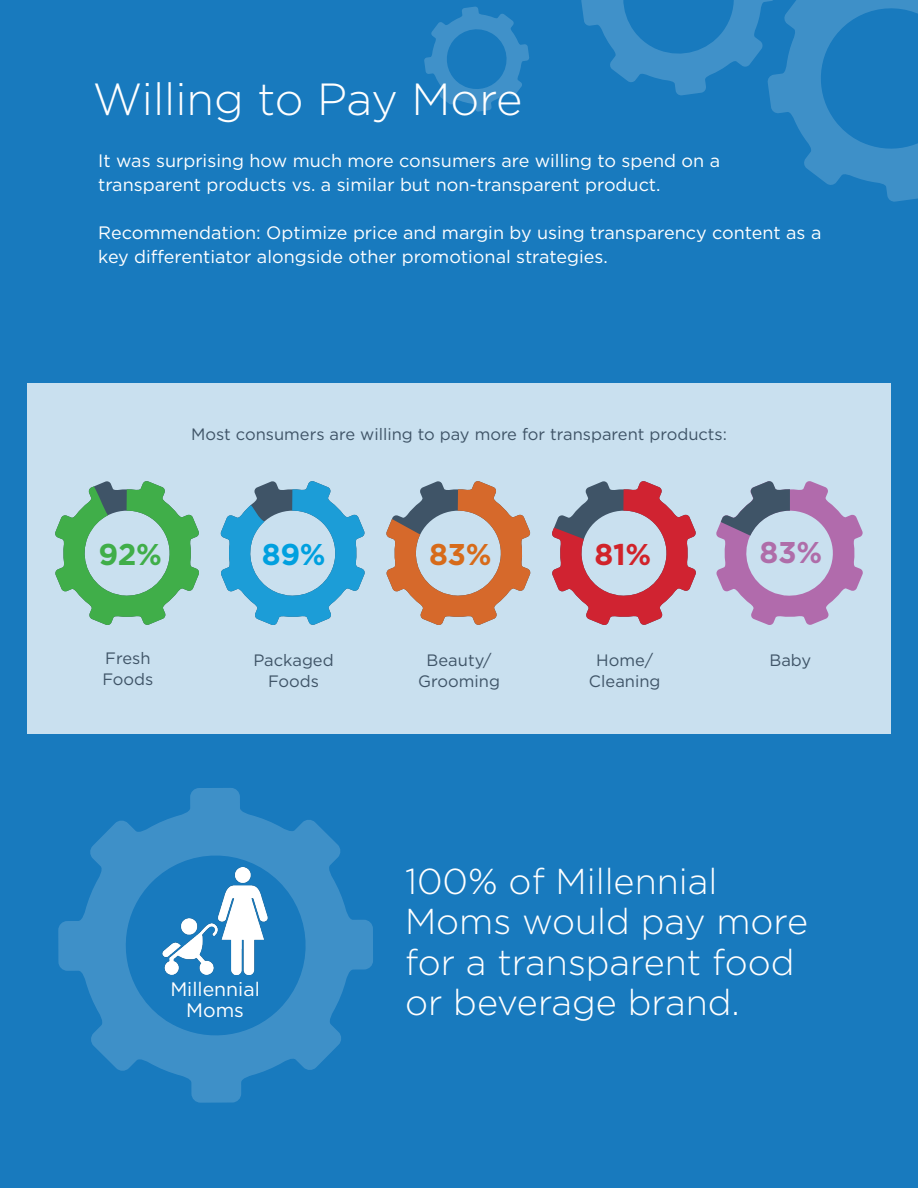
<style>
.page{position:relative;width:918px;height:1188px;background:#187abe}
.page>*{position:absolute;margin:0;border:0;box-sizing:border-box;transform-origin:0 0}
.t1{font:300 45px "Gotham";color:#fff}
.t2{font:300 36px/40.5px "Gotham";color:#fff}
.t3{font:700 30px "Gotham";color:#40ae49}
.t4{font:700 30px "Gotham";color:#00a0df}
.t5{font:700 30px "Gotham";color:#d76b1a}
.t6{font:700 30px "Gotham";color:#d1232a}
.t7{font:700 30px "Gotham";color:#af6da9}
.t8{font:19.5px "Gotham";color:#fff}
.t9{font:18px/24px "Gotham";color:#fff}
.t10{font:16.5px/21px "Gotham";color:#3f5467;text-align:center}
</style>
<div class="page">
<svg style="left:58px;top:788px;width:315px;height:315px"></svg>
<svg style="left:581px;top:0;width:337px;height:202px"></svg>
<svg style="left:424px;top:6px;width:105px;height:106px"></svg>
<div style="left:27px;top:383px;width:864px;height:350px;background:#c9e0ef"></div>
<img style="left:161px;top:868px;width:108px;height:107px">
<svg style="left:716px;top:481px;width:147px;height:144px"></svg>
<svg style="left:55px;top:481px;width:144px;height:144px"></svg>
<svg style="left:220px;top:481px;width:145px;height:144px"></svg>
<svg style="left:386px;top:481px;width:145px;height:144px"></svg>
<svg style="left:552px;top:481px;width:144px;height:144px"></svg>
<p class="t1" style="left:93px;top:70px;width:431px">Willing to Pay More</p>
<p class="t9" style="left:98px;top:148px;width:623px">It was surprising how much more consumers are willing to spend on a transparent products vs. a similar but non-transparent product.</p>
<p class="t9" style="left:98px;top:220px;width:725px">Recommendation: Optimize price and margin by using transparency content as a key differentiator alongside other promotional strategies.</p>
<p class="t10" style="left:191px;top:424px;width:537px">Most consumers are willing to pay more for transparent products:</p>
<p class="t3" style="left:99px;top:534px;width:65px">92%</p>
<p class="t4" style="left:262px;top:535px;width:65px">89%</p>
<p class="t5" style="left:429px;top:535px;width:64px">83%</p>
<p class="t6" style="left:595px;top:535px;width:58px">81%</p>
<p class="t7" style="left:760px;top:533px;width:64px">83%</p>
<p class="t10" style="left:105px;top:647px;width:47px">Fresh</p>
<p class="t10" style="left:102px;top:668px;width:53px">Foods</p>
<p class="t10" style="left:253px;top:649px;width:82px">Packaged<br>Foods</p>
<p class="t8" style="left:170px;top:977px;width:91px">Millennial</p>
<p class="t8" style="left:186px;top:998px;width:59px">Moms</p>
<p class="t10" style="left:418px;top:649px;width:83px">Beauty/<br>Grooming</p>
<p class="t10" style="left:589px;top:649px;width:73px">Home/<br>Cleaning</p>
<p class="t10" style="left:769px;top:649px;width:43px">Baby</p>
<p class="t2" style="left:405px;top:860px;width:405px">100% of Millennial<br>Moms would pay more for a transparent food or beverage brand.</p>
</div>
